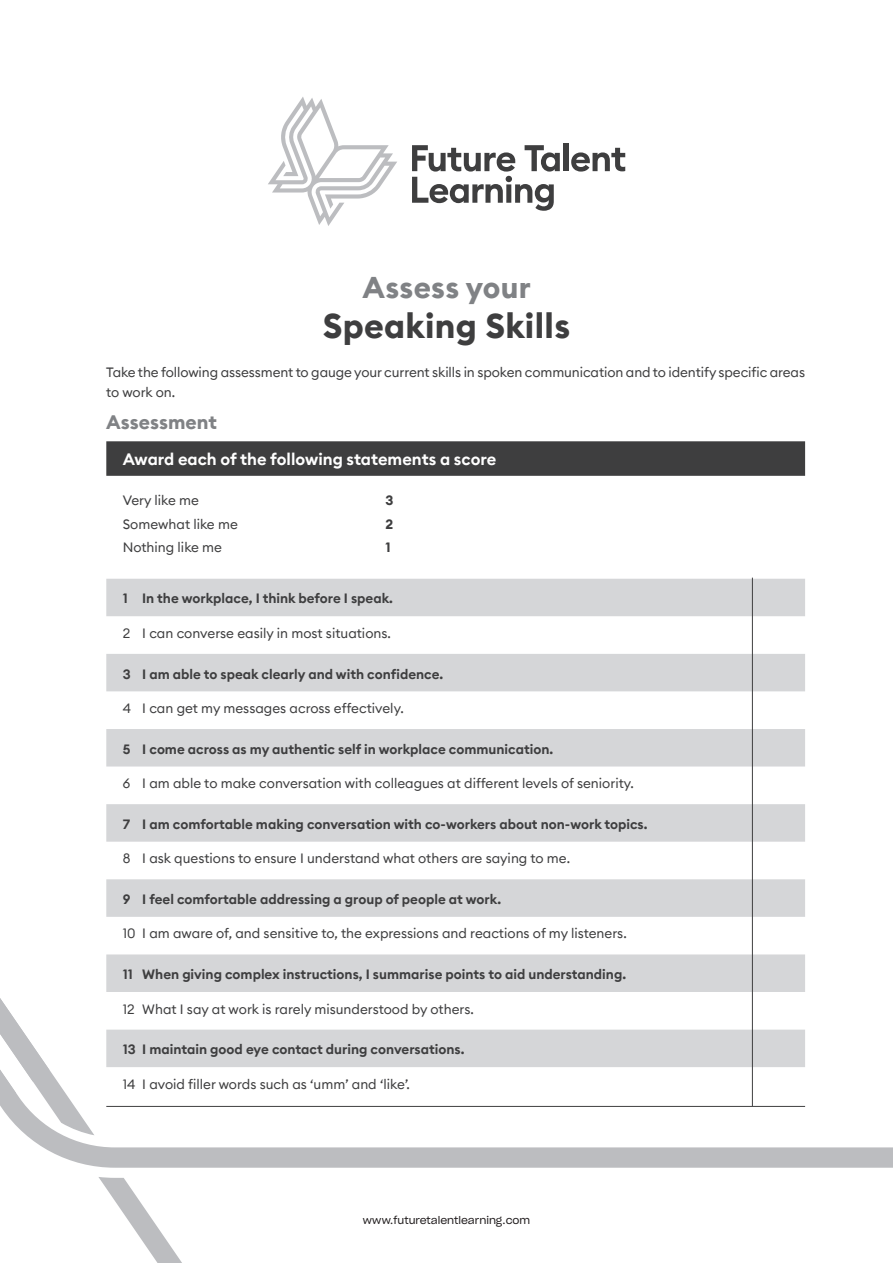
<style>
.page{position:relative;width:893px;height:1263px;background:#fff}
.page>*{position:absolute;margin:0;border:0;box-sizing:border-box;transform-origin:0 0}
.t1{font:700 34.35px "Euclid Circular B";letter-spacing:.01em;color:#3e3e3f}
.t2{font:700 30px "Euclid Circular B";letter-spacing:.01em;color:#808285}
.t3{font:700 19.5px "Euclid Circular B";color:#808285}
.t4{font:600 16.5px "Euclid Circular B";color:#fff}
.t5{font:13.5px/19.5px "Euclid Circular B";color:#3e3e3f}
.t6{font:600 13.5px "Euclid Circular B";color:#3e3e3f}
.t7{font:700 13.5px "Euclid Circular B";color:#3e3e3f}
.t8{font:10.5px "Sharp Grotesk Book 20";color:#231f20}
</style>
<div class="page">
<svg style="left:0;top:992px;width:893px;height:271px"></svg>
<div style="left:106px;top:579px;width:699px;height:37px;background:#d5d6d8"></div>
<div style="left:106px;top:654px;width:699px;height:37px;background:#d5d6d8"></div>
<div style="left:106px;top:729px;width:699px;height:37px;background:#d5d6d8"></div>
<div style="left:106px;top:804px;width:699px;height:38px;background:#d5d6d8"></div>
<div style="left:106px;top:879px;width:699px;height:38px;background:#d5d6d8"></div>
<div style="left:106px;top:954px;width:699px;height:38px;background:#d5d6d8"></div>
<div style="left:106px;top:1030px;width:699px;height:37px;background:#d5d6d8"></div>
<div style="left:106px;top:441px;width:699px;height:35px;background:#3e3e3f"></div>
<hr style="left:752px;top:578px;width:1px;height:528px;background:#3e3e3f">
<hr style="left:106px;top:1106px;width:699px;height:1px;background:#3e3e3f">
<div style="left:563px;top:144px;width:6px;height:27px;background:#3e3e3f"></div>
<svg style="left:571px;top:148px;width:54px;height:24px"></svg>
<svg style="left:412px;top:145px;width:148px;height:66px"></svg>
<svg style="left:268px;top:97px;width:129px;height:129px"></svg>
<p class="t2" style="left:363px;top:268px;width:170px">Assess your</p>
<p class="t1" style="left:323px;top:304px;width:249px">Speaking Skills</p>
<p class="t5" style="left:106px;top:362px;width:700px">Take the following assessment to gauge your current skills in spoken communication and to identify specific areas to work on.</p>
<p class="t3" style="left:106px;top:409px;width:112px">Assessment</p>
<p class="t4" style="left:123px;top:449px;width:375px">Award each of the following statements a score</p>
<p class="t5" style="left:123px;top:490px;width:78px">Very like me</p>
<p class="t7" style="left:385px;top:491px;width:9px">3</p>
<p class="t5" style="left:123px;top:514px;width:117px">Somewhat like me</p>
<p class="t7" style="left:385px;top:515px;width:9px">2</p>
<p class="t5" style="left:123px;top:538px;width:101px">Nothing like me</p>
<p class="t7" style="left:385px;top:539px;width:7px">1</p>
<p class="t6" style="left:123px;top:590px;width:272px">1 In the workplace, I think before I speak.</p>
<p class="t5" style="left:123px;top:623px;width:270px">2 I can converse easily in most situations.</p>
<p class="t6" style="left:123px;top:665px;width:322px">3 I am able to speak clearly and with confidence.</p>
<p class="t5" style="left:123px;top:698px;width:282px">4 I can get my messages across effectively.</p>
<p class="t6" style="left:123px;top:740px;width:432px">5 I come across as my authentic self in workplace communication.</p>
<p class="t5" style="left:123px;top:773px;width:513px">6 I am able to make conversation with colleagues at different levels of seniority.</p>
<p class="t6" style="left:123px;top:815px;width:526px">7 I am comfortable making conversation with co-workers about non-work topics.</p>
<p class="t5" style="left:123px;top:849px;width:449px">8 I ask questions to ensure I understand what others are saying to me.</p>
<p class="t6" style="left:123px;top:890px;width:380px">9 I feel comfortable addressing a group of people at work.</p>
<p class="t5" style="left:123px;top:924px;width:505px">10 I am aware of, and sensitive to, the expressions and reactions of my listeners.</p>
<p class="t6" style="left:123px;top:966px;width:505px">11 When giving complex instructions, I summarise points to aid understanding.</p>
<p class="t5" style="left:123px;top:999px;width:353px">12 What I say at work is rarely misunderstood by others.</p>
<p class="t6" style="left:123px;top:1041px;width:343px">13 I maintain good eye contact during conversations.</p>
<p class="t5" style="left:123px;top:1074px;width:288px">14 I avoid filler words such as ‘umm’ and ‘like’.</p>
<p class="t8" style="left:363px;top:1212px;width:169px">www.futuretalentlearning.com</p>
</div>
